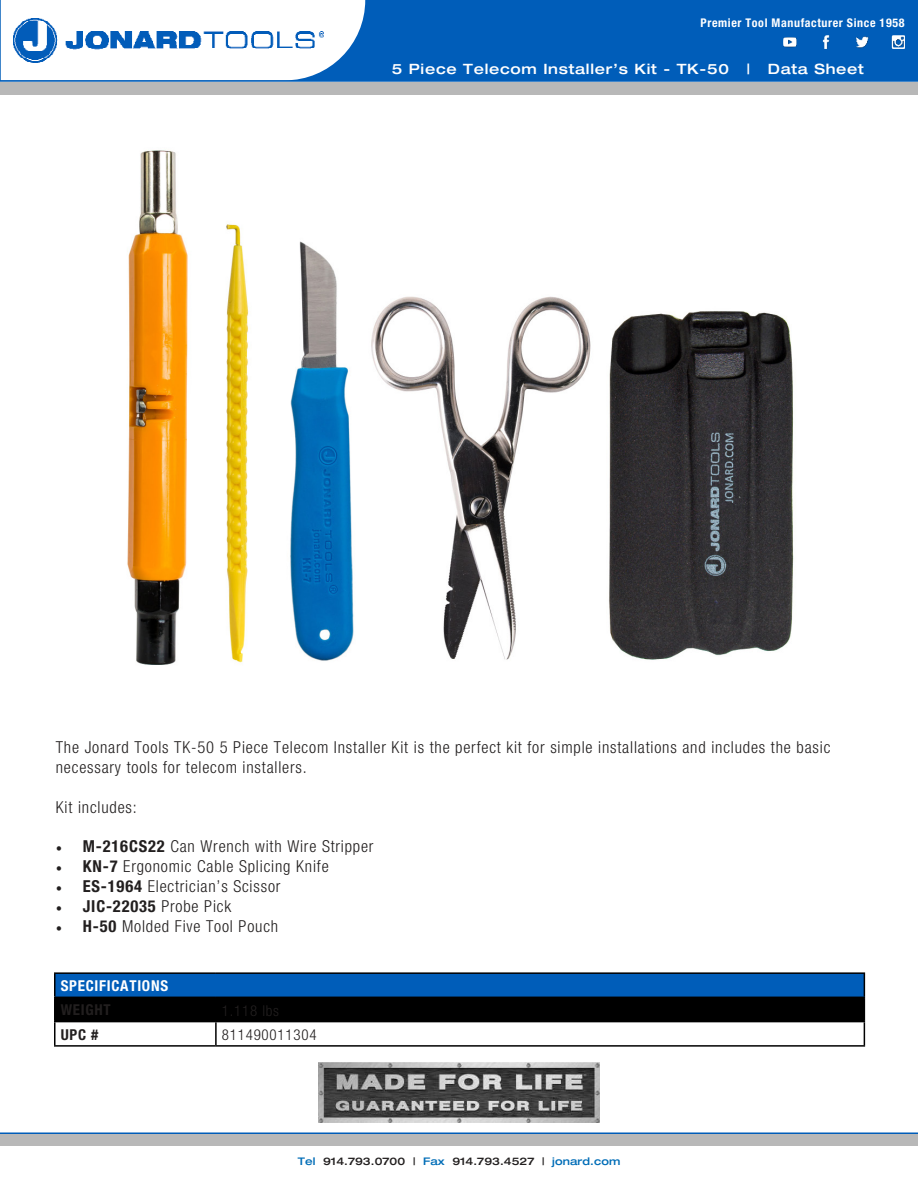
<style>
.page{position:relative;width:918px;height:1188px;background:#fff}
.page>*{position:absolute;margin:0;border:0;box-sizing:border-box;transform-origin:0 0}
.t1{font:300 condensed 16.5px/19.8px "Helvetica Neue";letter-spacing:.05em;color:#221f1f}
.t2{font:700 condensed 16.5px "Helvetica Neue";letter-spacing:.05em;color:#221f1f}
.t3{font:300 condensed 15px "Helvetica Neue";letter-spacing:.05em;color:#221f1f}
.t4{font:700 condensed 15px "Helvetica Neue";letter-spacing:.05em;color:#fff}
.t5{font:700 condensed 15px "Helvetica Neue";letter-spacing:.05em;color:#221f1f}
.t6{font:500 expanded 14.25px "Helvetica Neue";letter-spacing:.05em;color:#fff}
.t7{font:700 condensed 12px "Helvetica Neue";letter-spacing:.05em;color:#fff}
.t8{font:500 expanded 10.5px "Helvetica Neue";letter-spacing:.01em;color:#221f1f}
.s1{font-family:"Minion Pro";font-weight:400;font-stretch:normal}
.s2{font-weight:700}
.s3{font-weight:300}
.s4{color:#006db7}
</style>
<div class="page">
<div style="left:1px;top:0;width:917px;height:81px;background:#005db9"></div>
<div style="left:0;top:82px;width:918px;height:12px;background:#b8b8b8"></div>
<div style="left:0;top:1134px;width:918px;height:12px;background:#b8b8b8"></div>
<img style="left:319px;top:1062px;width:280px;height:60px">
<hr style="left:0;top:1132px;width:918px;height:2px;background:#005db9">
<svg style="left:1px;top:0;width:364px;height:80px;background:#e8f0f8"></svg>
<img style="left:14px;top:18px;width:310px;height:45px">
<hr style="left:0;top:80px;width:918px;height:2px;background:#005db9">
<img style="left:783px;top:35px;width:121px;height:14px">
<hr style="left:54px;top:998px;width:2px;height:23px;background:#000">
<hr style="left:54px;top:1021px;width:162px;height:1px;background:#000">
<hr style="left:54px;top:1022px;width:2px;height:23px;background:#000">
<hr style="left:54px;top:1045px;width:162px;height:2px;background:#000">
<hr style="left:216px;top:1045px;width:649px;height:2px;background:#000">
<hr style="left:54px;top:972px;width:162px;height:2px;background:#000">
<hr style="left:54px;top:974px;width:2px;height:23px;background:#000">
<hr style="left:216px;top:972px;width:649px;height:2px;background:#000">
<svg style="left:55px;top:974px;width:810px;height:71px"></svg>
<hr style="left:54px;top:997px;width:162px;height:1px;background:#000">
<hr style="left:216px;top:997px;width:649px;height:1px;background:#000">
<img style="left:127px;top:150px;width:667px;height:515px">
<p class="t7" style="left:701px;top:16px;width:205px">Premier Tool Manufacturer Since 1958</p>
<p class="t6" style="left:392px;top:63px;width:339px">5 Piece Telecom Installer’s Kit - TK-50</p>
<p class="t6" style="left:747px;top:63px;width:5px">|</p>
<p class="t6" style="left:768px;top:63px;width:98px">Data Sheet</p>
<p class="t1" style="left:56px;top:739px;width:776px">The Jonard Tools TK-50 5 Piece Telecom Installer Kit is the perfect kit for simple installations and includes the basic necessary tools for telecom installers.</p>
<p class="t1" style="left:56px;top:799px;width:82px">Kit includes:</p>
<p class="t1" style="left:56px;top:838px;width:319px"><span class="s1">•</span> <span class="s2">M-216CS22</span> Can Wrench with Wire Stripper</p>
<p class="t1" style="left:56px;top:858px;width:274px"><span class="s1">•</span> <span class="s2">KN-7</span> Ergonomic Cable Splicing Knife</p>
<p class="t1" style="left:56px;top:878px;width:226px"><span class="s1">•</span> <span class="s2">ES-1964</span> Electrician’s Scissor</p>
<p class="t2" style="left:56px;top:897px;width:177px"><span class="s1">•</span> JIC-22035 <span class="s3">Probe Pick</span></p>
<p class="t1" style="left:56px;top:917px;width:224px"><span class="s1">•</span> <span class="s2">H-50</span> Molded Five Tool Pouch</p>
<p class="t4" style="left:61px;top:977px;width:109px">SPECIFICATIONS</p>
<p class="t5" style="left:61px;top:1002px;width:52px">WEIGHT</p>
<p class="t3" style="left:222px;top:1005px;width:59px">1.118 lbs</p>
<p class="t5" style="left:61px;top:1026px;width:39px">UPC #</p>
<p class="t3" style="left:222px;top:1029px;width:96px">811490011304</p>
<p class="t8" style="left:298px;top:1158px;width:324px"><span class="s4">Tel</span> 914.793.0700 | <span class="s4">Fax</span> 914.793.4527 | <span class="s4">jonard.com</span></p>
</div>
